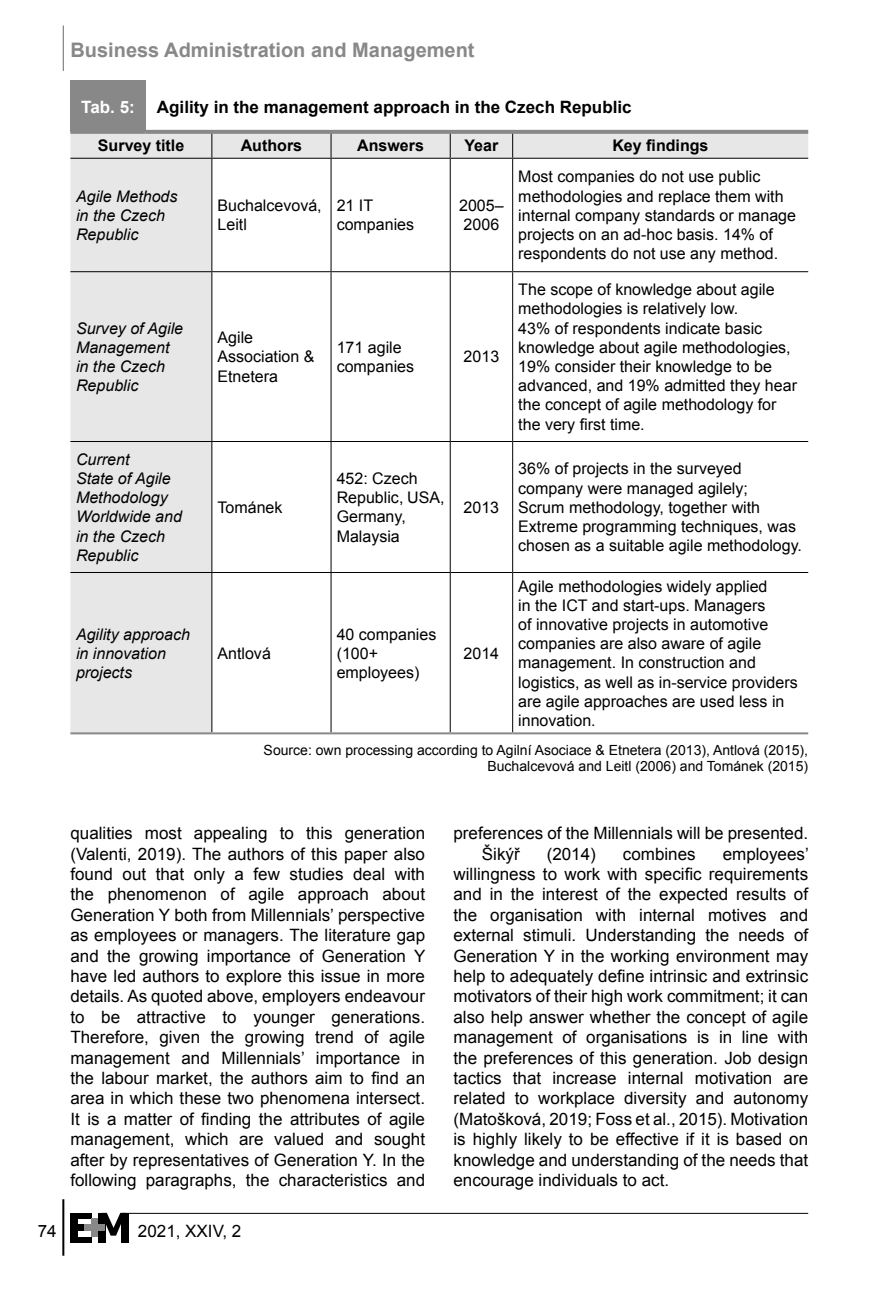
<style>
.page{position:relative;width:890px;height:1298px;background:#fff}
.page>*{position:absolute;margin:0;border:0;box-sizing:border-box;transform-origin:0 0}
.t1{font:700 20px "Arial";color:#888}
.t2{font:17px/20.4px "Arial";color:#000;text-align:justify}
.t3{font:700 17px "Arial";color:#000}
.t4{font:700 17px "Arial";color:#fff}
.t5{font:16px/19.2px "Arial";color:#000}
.t6{font:italic 16px/19.2px "Arial";color:#000}
.t7{font:700 16px "Arial";color:#000}
.t8{font:14px/16.8px "Arial";color:#000;text-align:right}
</style>
<div class="page">
<hr style="left:62px;top:1199px;width:2px;height:56px;background:#000">
<hr style="left:122px;top:1212px;width:685px;height:1px;background:#000">
<div style="left:70px;top:1212px;width:22px;height:6px;background:#000"></div>
<div style="left:70px;top:1236px;width:22px;height:6px;background:#000"></div>
<div style="left:70px;top:1224px;width:15px;height:6px;background:#000"></div>
<div style="left:70px;top:1212px;width:8px;height:30px;background:#000"></div>
<div style="left:98px;top:1212px;width:7px;height:30px;background:#000"></div>
<div style="left:121px;top:1212px;width:8px;height:30px;background:#000"></div>
<svg style="left:101px;top:1212px;width:25px;height:23px"></svg>
<div style="left:92px;top:1218px;width:6px;height:18px;background:#888"></div>
<div style="left:85px;top:1224px;width:20px;height:6px;background:#888"></div>
<hr style="left:63px;top:26px;width:1px;height:45px;background:#888">
<svg style="left:70px;top:134px;width:737px;height:598px"></svg>
<svg style="left:211px;top:134px;width:1px;height:24px"></svg>
<svg style="left:330px;top:134px;width:1px;height:24px"></svg>
<svg style="left:449px;top:134px;width:1px;height:24px"></svg>
<svg style="left:512px;top:134px;width:1px;height:24px"></svg>
<hr style="left:70px;top:158px;width:142px;height:1px;background:#000">
<hr style="left:212px;top:158px;width:119px;height:1px;background:#000">
<hr style="left:211px;top:159px;width:1px;height:112px;background:#000">
<hr style="left:331px;top:158px;width:119px;height:1px;background:#000">
<hr style="left:330px;top:159px;width:1px;height:112px;background:#000">
<hr style="left:450px;top:158px;width:62px;height:1px;background:#000">
<hr style="left:449px;top:159px;width:1px;height:112px;background:#000">
<hr style="left:512px;top:158px;width:295px;height:1px;background:#000">
<hr style="left:512px;top:159px;width:1px;height:112px;background:#000">
<hr style="left:70px;top:271px;width:142px;height:1px;background:#000">
<hr style="left:212px;top:271px;width:119px;height:1px;background:#000">
<hr style="left:211px;top:272px;width:1px;height:169px;background:#000">
<hr style="left:331px;top:271px;width:119px;height:1px;background:#000">
<hr style="left:330px;top:272px;width:1px;height:169px;background:#000">
<hr style="left:450px;top:271px;width:62px;height:1px;background:#000">
<hr style="left:449px;top:272px;width:1px;height:169px;background:#000">
<hr style="left:512px;top:271px;width:295px;height:1px;background:#000">
<hr style="left:512px;top:272px;width:1px;height:169px;background:#000">
<hr style="left:70px;top:441px;width:142px;height:1px;background:#000">
<hr style="left:212px;top:441px;width:119px;height:1px;background:#000">
<hr style="left:211px;top:442px;width:1px;height:130px;background:#000">
<hr style="left:331px;top:441px;width:119px;height:1px;background:#000">
<hr style="left:330px;top:442px;width:1px;height:130px;background:#000">
<hr style="left:450px;top:441px;width:62px;height:1px;background:#000">
<hr style="left:449px;top:442px;width:1px;height:130px;background:#000">
<hr style="left:512px;top:441px;width:295px;height:1px;background:#000">
<hr style="left:512px;top:442px;width:1px;height:130px;background:#000">
<hr style="left:70px;top:572px;width:142px;height:1px;background:#000">
<hr style="left:212px;top:572px;width:119px;height:1px;background:#000">
<hr style="left:211px;top:573px;width:1px;height:159px;background:#000">
<hr style="left:331px;top:572px;width:119px;height:1px;background:#000">
<hr style="left:330px;top:573px;width:1px;height:159px;background:#000">
<hr style="left:450px;top:572px;width:62px;height:1px;background:#000">
<hr style="left:449px;top:573px;width:1px;height:159px;background:#000">
<hr style="left:512px;top:572px;width:295px;height:1px;background:#000">
<hr style="left:512px;top:573px;width:1px;height:159px;background:#000">
<hr style="left:70px;top:732px;width:142px;height:2px;background:#888">
<hr style="left:212px;top:732px;width:119px;height:2px;background:#888">
<hr style="left:331px;top:732px;width:119px;height:2px;background:#888">
<hr style="left:450px;top:732px;width:62px;height:2px;background:#888">
<hr style="left:512px;top:732px;width:295px;height:2px;background:#888">
<div style="left:70px;top:81px;width:75px;height:51px;background:#888"></div>
<svg style="left:70px;top:132px;width:75px;height:2px"></svg>
<svg style="left:145px;top:130px;width:662px;height:4px;background:#8b8b8b"></svg>
<p class="t1" style="left:70px;top:36px;width:405px">Business Administration and Management</p>
<p class="t4" style="left:81px;top:95px;width:55px">Tab. 5:</p>
<p class="t3" style="left:157px;top:95px;width:476px">Agility in the management approach in the Czech Republic</p>
<p class="t7" style="left:98px;top:135px;width:88px">Survey title</p>
<p class="t7" style="left:241px;top:135px;width:63px">Authors</p>
<p class="t7" style="left:357px;top:135px;width:68px">Answers</p>
<p class="t7" style="left:464px;top:135px;width:35px">Year</p>
<p class="t7" style="left:612px;top:135px;width:98px">Key findings</p>
<p class="t6" style="left:76px;top:186px;width:103px">Agile Methods in the Czech<br>Republic</p>
<p class="t5" style="left:217px;top:196px;width:106px">Buchalcevová,<br>Leitl</p>
<p class="t5" style="left:336px;top:196px;width:79px">21 IT companies</p>
<p class="t5" style="left:459px;top:196px;width:46px">2005–<br>2006</p>
<p class="t5" style="left:518px;top:167px;width:279px">Most companies do not use public methodologies and replace them with internal company standards or manage projects on an ad-hoc basis. 14% of respondents do not use any method.</p>
<p class="t6" style="left:76px;top:318px;width:109px">Survey of Agile<br>Management in the Czech<br>Republic</p>
<p class="t5" style="left:217px;top:328px;width:98px">Agile<br>Association &amp;<br>Etnetera</p>
<p class="t5" style="left:336px;top:338px;width:79px">171 agile companies</p>
<p class="t5" style="left:463px;top:347px;width:37px">2013</p>
<p class="t6" style="left:76px;top:450px;width:107px">Current<br>State of Agile<br>Methodology<br>Worldwide and in the Czech<br>Republic</p>
<p class="t5" style="left:217px;top:497px;width:66px">Tománek</p>
<p class="t5" style="left:336px;top:469px;width:109px">452: Czech<br>Republic, USA,<br>Germany,<br>Malaysia</p>
<p class="t5" style="left:463px;top:497px;width:37px">2013</p>
<p class="t5" style="left:518px;top:280px;width:280px">The scope of knowledge about agile methodologies is relatively low.<br>43% of respondents indicate basic knowledge about agile methodologies, 19% consider their knowledge to be advanced, and 19% admitted they hear the concept of agile methodology for the very first time.</p>
<p class="t5" style="left:518px;top:459px;width:285px">36% of projects in the surveyed company were managed agilely;<br>Scrum methodology, together with Extreme programming techniques, was chosen as a suitable agile methodology.</p>
<p class="t6" style="left:76px;top:624px;width:115px">Agility approach in innovation projects</p>
<p class="t5" style="left:518px;top:576px;width:281px">Agile methodologies widely applied<br>in the ICT and start-ups. Managers<br>of innovative projects in automotive companies are also aware of agile management. In construction and logistics, as well as in-service providers are agile approaches are used less in innovation.</p>
<p class="t8" style="left:263px;top:741px;width:545px">Source: own processing according to Agilní Asociace &amp; Etnetera (2013), Antlová (2015),<br>Buchalcevová and Leitl (2006) and Tománek (2015)</p>
<p class="t5" style="left:336px;top:624px;width:101px">40 companies (100+ employees)</p>
<p class="t5" style="left:217px;top:643px;width:55px">Antlová</p>
<p class="t5" style="left:463px;top:643px;width:37px">2014</p>
<p class="t2" style="left:70px;top:823px;width:356px">qualities most appealing to this generation (Valenti, 2019). The authors of this paper also found out that only a few studies deal with the phenomenon of agile approach about Generation Y both from Millennials’ perspective as employees or managers. The literature gap and the growing importance of Generation Y have led authors to explore this issue in more details. As quoted above, employers endeavour to be attractive to younger generations.<br>Therefore, given the growing trend of agile management and Millennials’ importance in the labour market, the authors aim to find an area in which these two phenomena intersect.<br>It is a matter of finding the attributes of agile management, which are valued and sought after by representatives of Generation Y. In the following paragraphs, the characteristics and</p>
<p class="t2" style="left:481px;top:823px;width:327px;text-indent:-28px">preferences of the Millennials will be presented.<br>Šikýř</p>
<p class="t2" style="left:546px;top:843px;width:51px">(2014)</p>
<p class="t2" style="left:622px;top:843px;width:74px">combines</p>
<p class="t2" style="left:453px;top:843px;width:356px;text-indent:269px">employees’ willingness to work with specific requirements and in the interest of the expected results of the organisation with internal motives and external stimuli. Understanding the needs of Generation Y in the working environment may help to adequately define intrinsic and extrinsic motivators of their high work commitment; it can also help answer whether the concept of agile management of organisations is in line with the preferences of this generation. Job design tactics that increase internal motivation are related to workplace diversity and autonomy (Matošková, 2019; Foss et al., 2015). Motivation is highly likely to be effective if it is based on knowledge and understanding of the needs that encourage individuals to act.</p>
<p class="t2" style="left:38px;top:1220px;width:20px">74</p>
<p class="t2" style="left:138px;top:1220px;width:105px">2021, XXIV, 2</p>
</div>
